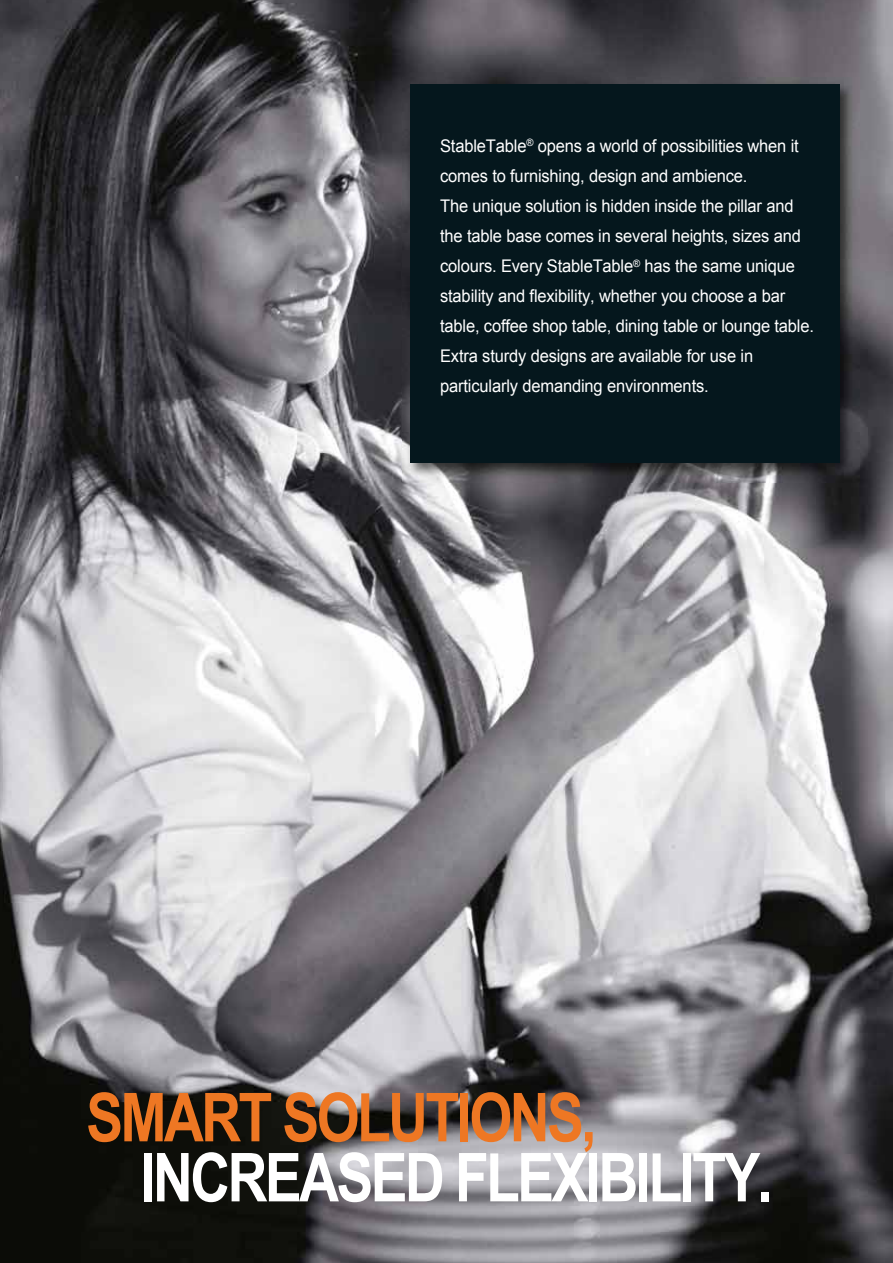
<style>
.page{position:relative;width:893px;height:1263px;background:#fff}
.page>*{position:absolute;margin:0;border:0;box-sizing:border-box;transform-origin:0 0}
.t1{font:700 67.5px "Arial Narrow";letter-spacing:-.04em;color:#fff}
.t2{font:700 67.5px "Arial Narrow";letter-spacing:-.04em;color:#ee7723}
.t3{font:17.4px/30px "Arial";letter-spacing:-.01em;color:#fff;scale:.95 1}
</style>
<div class="page">
<img style="left:0;top:0;width:892px;height:1262px">
<img style="left:402px;top:78px;width:456px;height:405px">
<div style="left:409px;top:85px;width:430px;height:378px;background:#05171d"></div>
<p class="t3" style="left:440px;top:131px;width:395px">StableTable<sup>®</sup> opens a world of possibilities when it comes to furnishing, design and ambience.<br>The unique solution is hidden inside the pillar and the table base comes in several heights, sizes and colours. Every StableTable<sup>®</sup> has the same unique stability and flexibility, whether you choose a bar table, coffee shop table, dining table or lounge table.<br>Extra sturdy designs are available for use in particularly demanding environments.</p>
<h1 class="t2" style="left:86px;top:1066px;width:511px">SMART SOLUTIONS,</h1>
<h1 class="t1" style="left:140px;top:1126px;width:634px">INCREASED FLEXIBILITY.</h1>
</div>
